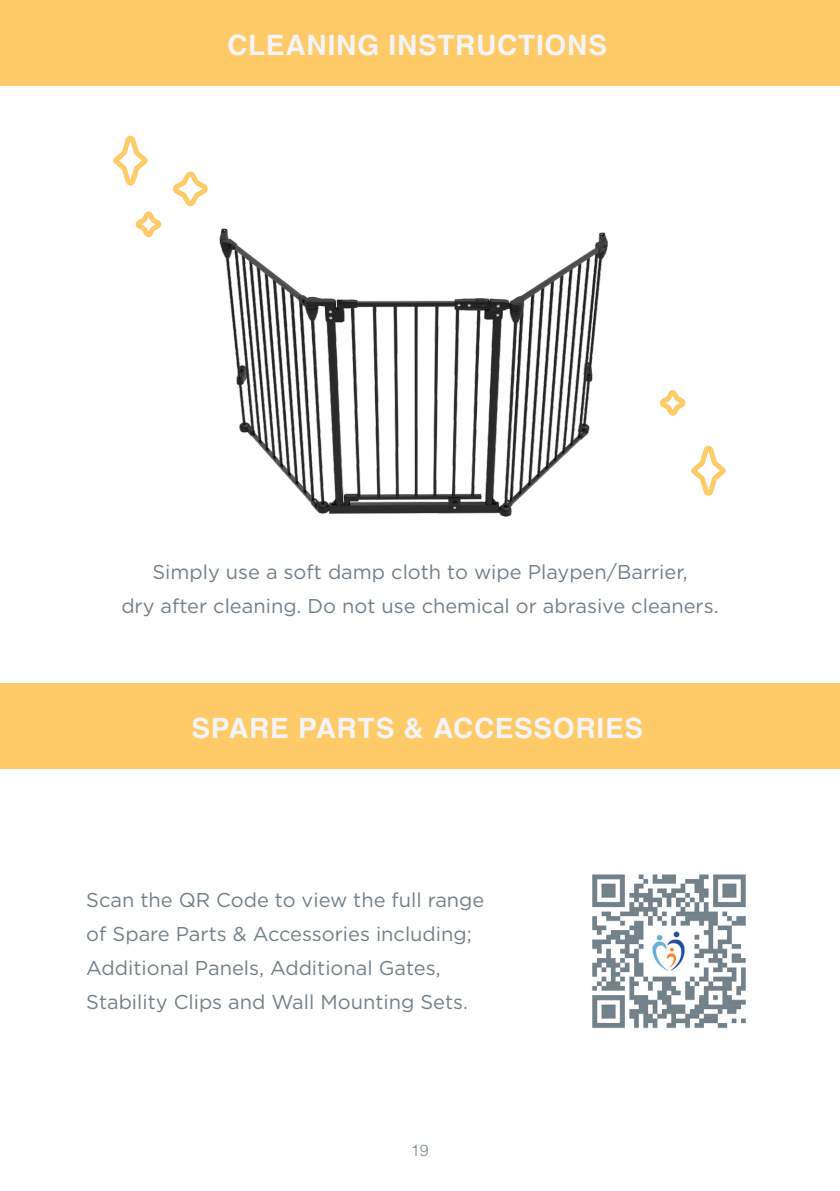
<style>
.page{position:relative;width:840px;height:1191px;background:#fff}
.page>*{position:absolute;margin:0;border:0;box-sizing:border-box;transform-origin:0 0}
.t1{font:700 28px "Helvetica";letter-spacing:.025em;color:#f4f4f6}
.t2{font:20px/34px "Gotham";color:#72808a}
.t3{font:300 16px "Helvetica";color:#72808a}
</style>
<div class="page">
<div style="left:0;top:0;width:839px;height:86px;background:#ffcb69"></div>
<div style="left:0;top:683px;width:839px;height:86px;background:#ffcb69"></div>
<img style="left:592px;top:874px;width:154px;height:155px">
<img style="left:147px;top:171px;width:579px;height:346px">
<svg style="left:173px;top:172px;width:34px;height:34px"></svg>
<svg style="left:135px;top:211px;width:26px;height:26px"></svg>
<svg style="left:113px;top:136px;width:35px;height:50px"></svg>
<svg style="left:659px;top:390px;width:26px;height:26px"></svg>
<svg style="left:690px;top:446px;width:35px;height:50px"></svg>
<h1 class="t1" style="left:227px;top:28px;width:381px">CLEANING INSTRUCTIONS</h1>
<p class="t2" style="left:121px;top:555px;width:598px;text-align:center">Simply use a soft damp cloth to wipe Playpen/Barrier,<br>dry after cleaning. Do not use chemical or abrasive cleaners.</p>
<h1 class="t1" style="left:191px;top:711px;width:453px">SPARE PARTS &amp; ACCESSORIES</h1>
<p class="t2" style="left:86px;top:883px;width:399px">Scan the QR Code to view the full range of Spare Parts &amp; Accessories including; Additional Panels, Additional Gates, Stability Clips and Wall Mounting Sets.</p>
<p class="t3" style="left:410px;top:1136px;width:20px">19</p>
</div>
